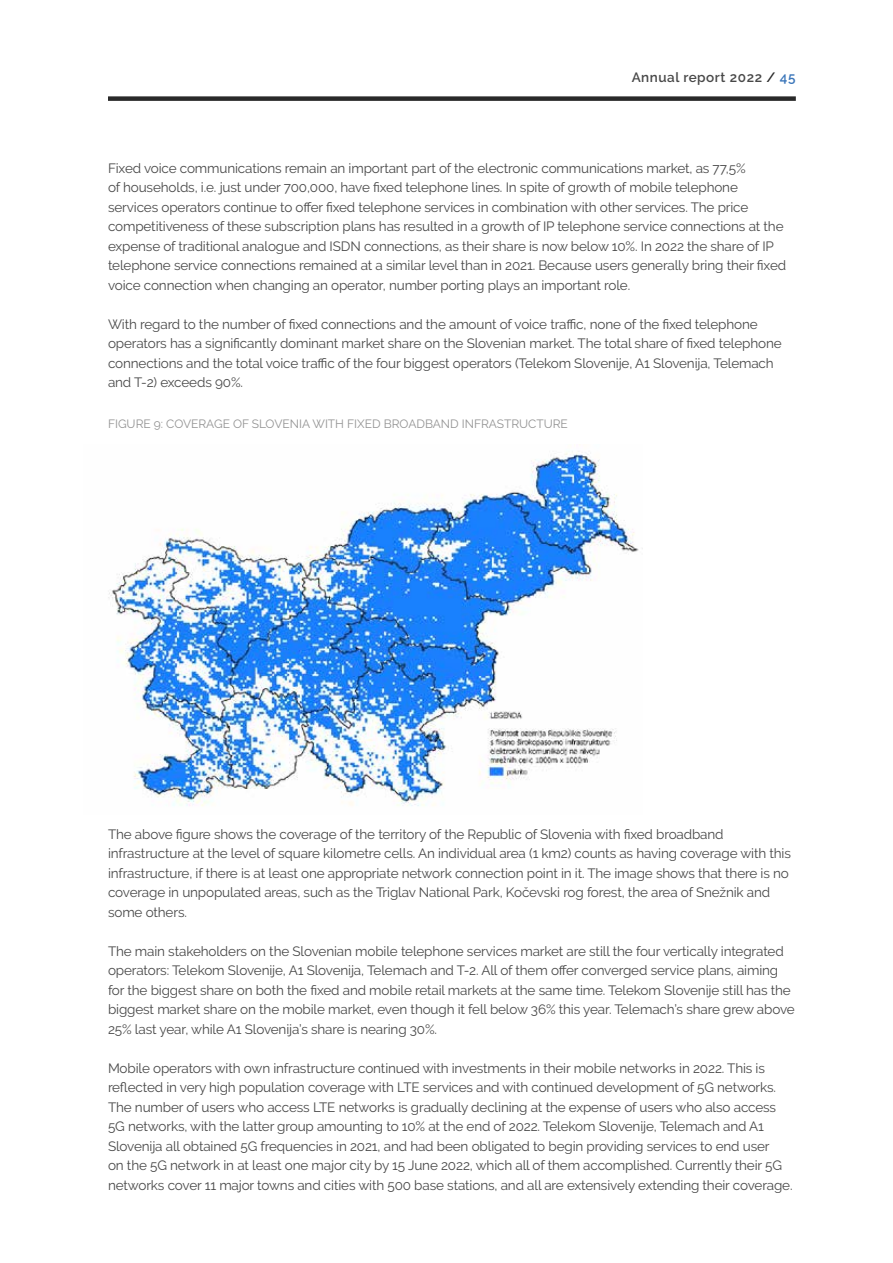
<style>
.page{position:relative;width:893px;height:1263px;background:#fff}
.page>*{position:absolute;margin:0;border:0;box-sizing:border-box;transform-origin:0 0}
.t1{font:13.5px/19.5px "Raleway";letter-spacing:-.01em;color:#484848}
.t2{font:600 13.5px "Raleway";letter-spacing:.04em;color:#484848}
.t3{font:12px "Raleway";color:#939393}
.s1{color:#292929}
.s2{color:#3b76ba}
</style>
<div class="page">
<img style="left:108px;top:451px;width:535px;height:355px">
<div style="left:108px;top:96px;width:688px;height:5px;background:#292929"></div>
<p class="t2" style="left:632px;top:69px;width:165px">Annual report 2022 <span class="s1">/</span> <span class="s2">45</span></p>
<p class="t1" style="left:108px;top:158px;width:680px">Fixed voice communications remain an important part of the electronic communications market, as 77,5%<br>of households, i.e. just under 700,000, have fixed telephone lines. In spite of growth of mobile telephone services operators continue to offer fixed telephone services in combination with other services. The price competitiveness of these subscription plans has resulted in a growth of IP telephone service connections at the expense of traditional analogue and ISDN connections, as their share is now below 10%. In 2022 the share of IP telephone service connections remained at a similar level than in 2021. Because users generally bring their fixed voice connection when changing an operator, number porting plays an important role.</p>
<p class="t1" style="left:108px;top:314px;width:675px">With regard to the number of fixed connections and the amount of voice traffic, none of the fixed telephone operators has a significantly dominant market share on the Slovenian market. The total share of fixed telephone connections and the total voice traffic of the four biggest operators (Telekom Slovenije, A1 Slovenija, Telemach and T-2) exceeds 90%.</p>
<p class="t3" style="left:108px;top:416px;width:461px">FIGURE 9: COVERAGE OF SLOVENIA WITH FIXED BROADBAND INFRASTRUCTURE</p>
<p class="t1" style="left:108px;top:824px;width:684px">The above figure shows the coverage of the territory of the Republic of Slovenia with fixed broadband infrastructure at the level of square kilometre cells. An individual area (1 km2) counts as having coverage with this infrastructure, if there is at least one appropriate network connection point in it. The image shows that there is no coverage in unpopulated areas, such as the Triglav National Park, Kočevski rog forest, the area of Snežnik and some others.</p>
<p class="t1" style="left:108px;top:941px;width:688px">The main stakeholders on the Slovenian mobile telephone services market are still the four vertically integrated operators: Telekom Slovenije, A1 Slovenija, Telemach and T-2. All of them offer converged service plans, aiming for the biggest share on both the fixed and mobile retail markets at the same time. Telekom Slovenije still has the biggest market share on the mobile market, even though it fell below 36% this year. Telemach’s share grew above 25% last year, while A1 Slovenija’s share is nearing 30%.</p>
<p class="t1" style="left:108px;top:1058px;width:686px">Mobile operators with own infrastructure continued with investments in their mobile networks in 2022. This is reflected in very high population coverage with LTE services and with continued development of 5G networks.<br>The number of users who access LTE networks is gradually declining at the expense of users who also access 5G networks, with the latter group amounting to 10% at the end of 2022. Telekom Slovenije, Telemach and A1<br>Slovenija all obtained 5G frequencies in 2021, and had been obligated to begin providing services to end user<br>on the 5G network in at least one major city by 15 June 2022, which all of them accomplished. Currently their 5G networks cover 11 major towns and cities with 500 base stations, and all are extensively extending their coverage.</p>
</div>
